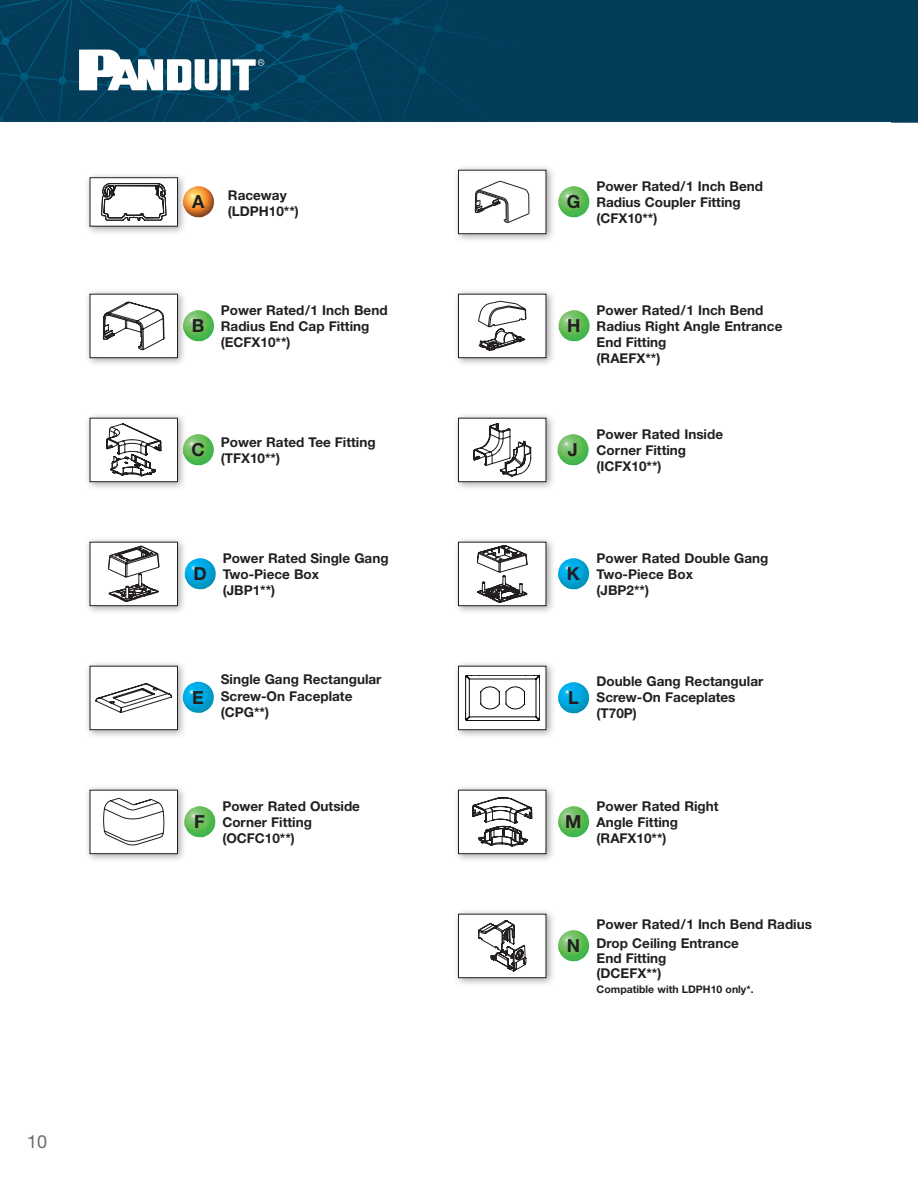
<style>
.page{position:relative;width:918px;height:1188px;background:#fff}
.page>*{position:absolute;margin:0;border:0;box-sizing:border-box;transform-origin:0 0}
.t1{font:700 18px "Helvetica Neue LT Std";color:#231f20}
.t2{font:18px "Helvetica Neue LT Std";color:#6c6d70}
.t3{font:700 13.5px/16.2px "Helvetica Neue LT Std";color:#231f20}
.t4{font:700 10.5px "Helvetica Neue LT Std";color:#231f20}
</style>
<div class="page">
<img style="left:891px;top:121px;width:27px;height:2px">
<div style="left:0;top:0;width:918px;height:121px;background:#033d5a"></div>
<svg style="left:79px;top:50px;width:185px;height:40px"></svg>
<div style="left:453px;top:908px;width:103px;height:80px;background:#231f20;opacity:.41"></div>
<div style="left:458px;top:914px;width:88px;height:64px;background:#fff"></div>
<svg style="left:478px;top:920px;width:48px;height:52px"></svg>
<div style="left:458px;top:914px;width:88px;height:64px;border:1px solid #231f20"></div>
<img style="left:558px;top:930px;width:32px;height:32px">
<div style="left:453px;top:412px;width:103px;height:80px;background:#231f20;opacity:.41"></div>
<div style="left:458px;top:418px;width:88px;height:64px;background:#fff"></div>
<svg style="left:473px;top:423px;width:58px;height:54px"></svg>
<div style="left:458px;top:418px;width:88px;height:64px;border:1px solid #231f20"></div>
<img style="left:557px;top:434px;width:32px;height:32px">
<div style="left:84px;top:412px;width:103px;height:80px;background:#231f20;opacity:.41"></div>
<div style="left:90px;top:418px;width:88px;height:64px;background:#fff"></div>
<svg style="left:106px;top:424px;width:55px;height:52px"></svg>
<div style="left:90px;top:418px;width:88px;height:64px;border:1px solid #231f20"></div>
<img style="left:182px;top:434px;width:32px;height:32px">
<div style="left:453px;top:164px;width:103px;height:80px;background:#231f20;opacity:.41"></div>
<div style="left:458px;top:170px;width:88px;height:64px;background:#fff"></div>
<svg style="left:475px;top:181px;width:54px;height:42px"></svg>
<div style="left:458px;top:170px;width:88px;height:64px;border:1px solid #231f20"></div>
<img style="left:558px;top:186px;width:32px;height:32px">
<div style="left:84px;top:172px;width:104px;height:64px;background:#231f20;opacity:.41"></div>
<div style="left:90px;top:178px;width:88px;height:48px;background:#fff"></div>
<svg style="left:101px;top:183px;width:65px;height:38px"></svg>
<div style="left:90px;top:177px;width:88px;height:50px;border:1px solid #231f20"></div>
<img style="left:182px;top:186px;width:32px;height:32px">
<div style="left:453px;top:288px;width:103px;height:80px;background:#231f20;opacity:.41"></div>
<div style="left:458px;top:294px;width:88px;height:64px;background:#fff"></div>
<svg style="left:478px;top:301px;width:48px;height:50px"></svg>
<div style="left:458px;top:294px;width:88px;height:64px;border:1px solid #231f20"></div>
<img style="left:558px;top:310px;width:32px;height:32px">
<div style="left:84px;top:288px;width:103px;height:80px;background:#231f20;opacity:.41"></div>
<div style="left:90px;top:294px;width:88px;height:64px;background:#fff"></div>
<svg style="left:102px;top:301px;width:63px;height:50px"></svg>
<div style="left:90px;top:294px;width:88px;height:64px;border:1px solid #231f20"></div>
<img style="left:182px;top:310px;width:32px;height:32px">
<div style="left:453px;top:784px;width:103px;height:80px;background:#231f20;opacity:.41"></div>
<div style="left:458px;top:790px;width:88px;height:64px;background:#fff"></div>
<svg style="left:472px;top:785px;width:60px;height:62px"></svg>
<div style="left:458px;top:790px;width:88px;height:64px;border:1px solid #231f20"></div>
<img style="left:558px;top:806px;width:32px;height:32px">
<img style="left:187px;top:806px;width:29px;height:32px">
<div style="left:84px;top:784px;width:103px;height:80px;background:#231f20;opacity:.41"></div>
<div style="left:90px;top:790px;width:88px;height:64px;background:#fff"></div>
<svg style="left:103px;top:798px;width:61px;height:47px"></svg>
<div style="left:90px;top:790px;width:88px;height:64px;border:1px solid #231f20"></div>
<div style="left:84px;top:536px;width:103px;height:80px;background:#231f20;opacity:.41"></div>
<div style="left:90px;top:542px;width:88px;height:64px;background:#fff"></div>
<svg style="left:108px;top:546px;width:51px;height:56px"></svg>
<div style="left:90px;top:542px;width:88px;height:64px;border:1px solid #231f20"></div>
<div style="left:453px;top:536px;width:103px;height:80px;background:#231f20;opacity:.41"></div>
<div style="left:458px;top:542px;width:88px;height:64px;background:#fff"></div>
<svg style="left:477px;top:545px;width:50px;height:58px"></svg>
<div style="left:458px;top:542px;width:88px;height:64px;border:1px solid #231f20"></div>
<img style="left:558px;top:558px;width:32px;height:32px">
<img style="left:184px;top:558px;width:32px;height:32px">
<div style="left:453px;top:660px;width:103px;height:80px;background:#231f20;opacity:.41"></div>
<div style="left:458px;top:666px;width:88px;height:64px;background:#fff"></div>
<div style="left:458px;top:666px;width:88px;height:64px;border:1px solid #231f20"></div>
<img style="left:558px;top:682px;width:32px;height:32px">
<div style="left:84px;top:660px;width:103px;height:80px;background:#231f20;opacity:.41"></div>
<div style="left:90px;top:666px;width:88px;height:64px;background:#fff"></div>
<svg style="left:95px;top:683px;width:77px;height:30px"></svg>
<div style="left:90px;top:666px;width:88px;height:64px;border:1px solid #231f20"></div>
<img style="left:182px;top:682px;width:32px;height:32px">
<svg style="left:465px;top:675px;width:75px;height:46px"></svg>
<h1 class="t2" style="left:27px;top:1130px;width:22px">10</h1>
<p class="t3" style="left:228px;top:186px;width:73px">Raceway (LDPH10**)</p>
<h1 class="t1" style="left:192px;top:191px;width:14px">A</h1>
<h1 class="t1" style="left:567px;top:191px;width:15px">G</h1>
<p class="t3" style="left:596px;top:177px;width:168px">Power Rated/1 Inch Bend<br>Radius Coupler Fitting (CFX10**)</p>
<p class="t3" style="left:221px;top:301px;width:168px">Power Rated/1 Inch Bend<br>Radius End Cap Fitting (ECFX10**)</p>
<h1 class="t1" style="left:192px;top:315px;width:14px">B</h1>
<h1 class="t1" style="left:567px;top:315px;width:15px">H</h1>
<p class="t3" style="left:597px;top:301px;width:187px">Power Rated/1 Inch Bend<br>Radius Right Angle Entrance<br>End Fitting<br>(RAEFX**)</p>
<p class="t3" style="left:221px;top:433px;width:156px">Power Rated Tee Fitting (TFX10**)</p>
<h1 class="t1" style="left:191px;top:439px;width:15px">C</h1>
<h1 class="t1" style="left:568px;top:439px;width:12px">J</h1>
<p class="t3" style="left:597px;top:425px;width:128px">Power Rated Inside<br>Corner Fitting (ICFX10**)</p>
<p class="t3" style="left:223px;top:549px;width:167px">Power Rated Single Gang<br>Two-Piece Box<br>(JBP1**)</p>
<h1 class="t1" style="left:193px;top:563px;width:15px">D</h1>
<h1 class="t1" style="left:567px;top:563px;width:14px">K</h1>
<p class="t3" style="left:597px;top:549px;width:173px">Power Rated Double Gang<br>Two-Piece Box<br>(JBP2**)</p>
<p class="t3" style="left:221px;top:671px;width:162px">Single Gang Rectangular<br>Screw-On Faceplate (CPG**)</p>
<h1 class="t1" style="left:192px;top:687px;width:13px">E</h1>
<h1 class="t1" style="left:568px;top:687px;width:12px">L</h1>
<p class="t3" style="left:597px;top:673px;width:168px">Double Gang Rectangular<br>Screw-On Faceplates (T70P)</p>
<h1 class="t1" style="left:194px;top:811px;width:12px">F</h1>
<p class="t3" style="left:222px;top:797px;width:139px">Power Rated Outside<br>Corner Fitting (OCFC10**)</p>
<h1 class="t1" style="left:565px;top:811px;width:18px">M</h1>
<p class="t3" style="left:597px;top:797px;width:123px">Power Rated Right<br>Angle Fitting (RAFX10**)</p>
<h1 class="t1" style="left:567px;top:935px;width:15px">N</h1>
<p class="t3" style="left:597px;top:915px;width:217px;line-height:18.5px">Power Rated/1 Inch Bend Radius<br>Drop Ceiling Entrance</p>
<p class="t3" style="left:597px;top:950px;width:71px;line-height:15px">End Fitting (DCEFX**)</p>
<p class="t4" style="left:597px;top:982px;width:158px">Compatible with LDPH10 only*.</p>
</div>
